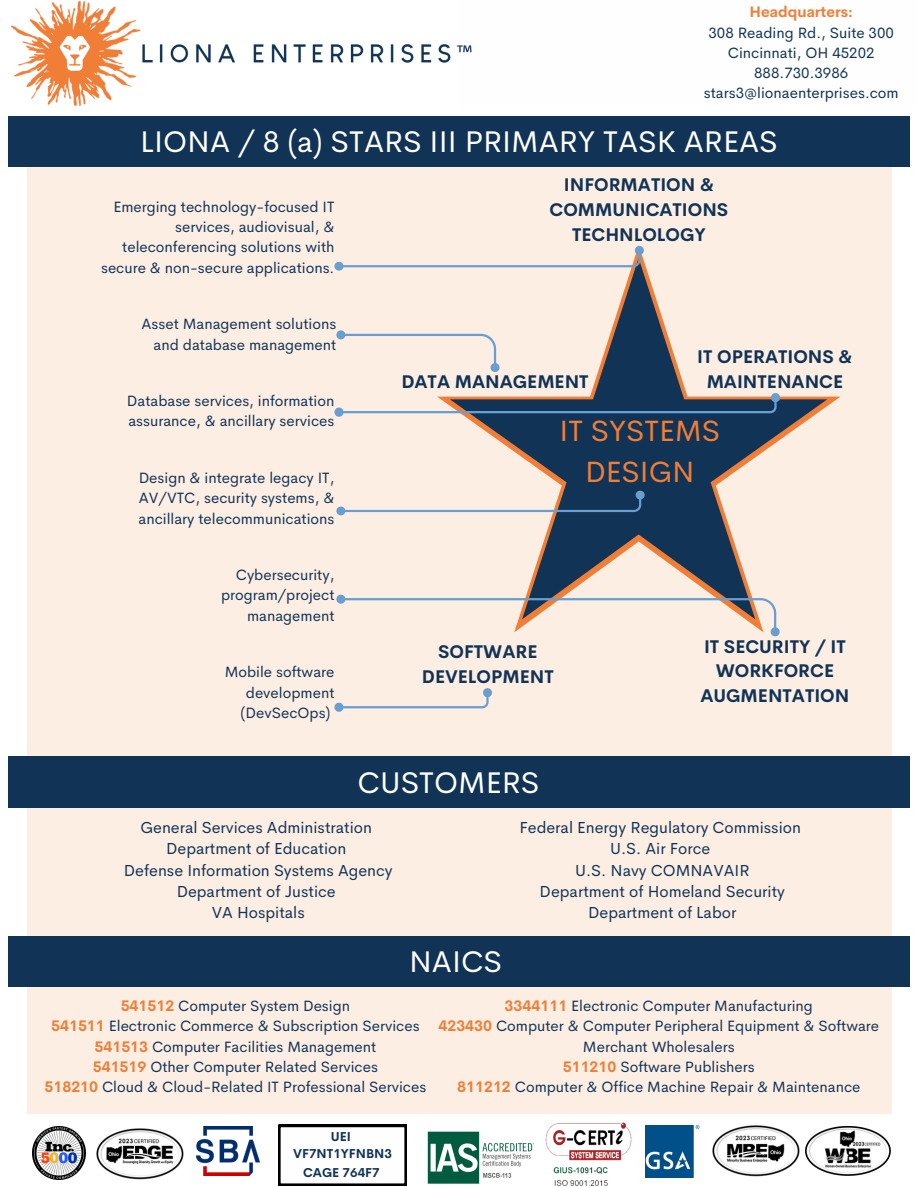
<style>
.page{position:relative;width:918px;height:1188px;background:#fff}
.page>*{position:absolute;margin:0;border:0;box-sizing:border-box;transform-origin:0 0}
.t1{font:30px "Cerebri Sans";color:#fff}
.t2{font:30px "Cerebri Sans";color:#fefefe}
.t3{font:29.4px/41px "Cerebri Sans";color:#f07e35;text-align:center}
.t4{font:700 18px/24.8px "Cerebri Sans";color:#113456;text-align:center}
.t5{font:16.05px/21.3px "Cerebri Sans";color:#113456;text-align:center}
.t6{font:15px/20.2px "Cerebri Sans";color:#113456;text-align:right}
.t7{font:700 15px "Cerebri Sans";color:#f17e37}
.t8{font:700 12.6px/17.2px "Cerebri Sans";color:#113456;text-align:center}
.s1{font-weight:700;color:#f07e35}
</style>
<div class="page">
<div style="left:27px;top:159px;width:864px;height:955px;background:#fdeee4"></div>
<div style="left:8px;top:116px;width:902px;height:50px;background:#113456"></div>
<img style="left:12px;top:1px;width:460px;height:105px">
<svg style="left:468px;top:268px;width:359px;height:325px"></svg>
<div style="left:8px;top:757px;width:902px;height:50px;background:#113456"></div>
<div style="left:8px;top:936px;width:902px;height:51px;background:#113456"></div>
<svg style="left:334px;top:245px;width:312px;height:27px"></svg>
<svg style="left:336px;top:329px;width:165px;height:45px"></svg>
<svg style="left:334px;top:391px;width:448px;height:28px"></svg>
<svg style="left:336px;top:489px;width:310px;height:28px"></svg>
<svg style="left:336px;top:593px;width:444px;height:44px"></svg>
<svg style="left:334px;top:688px;width:158px;height:24px"></svg>
<img style="left:96px;top:1128px;width:88px;height:52px">
<img style="left:32px;top:1126px;width:53px;height:53px">
<img style="left:196px;top:1126px;width:65px;height:50px">
<img style="left:712px;top:1125px;width:88px;height:52px">
<img style="left:805px;top:1126px;width:86px;height:50px">
<img style="left:645px;top:1126px;width:55px;height:51px">
<svg style="left:278px;top:1125px;width:129px;height:61px"></svg>
<img style="left:545px;top:1122px;width:87px;height:64px">
<img style="left:427px;top:1131px;width:107px;height:53px">
<p class="t7" style="left:750px;top:2px;width:105px">Headquarters:</p>
<p class="t6" style="left:704px;top:22px;width:196px;text-align:center">308 Reading Rd., Suite 300<br>Cincinnati, OH 45202<br>888.730.3986 stars3@lionaenterprises.com</p>
<h1 class="t1" style="left:140px;top:122px;width:639px">LIONA / 8 (a) STARS III PRIMARY TASK AREAS</h1>
<p class="t6" style="left:101px;top:197px;width:235px">Emerging technology-focused IT services, audiovisual, &amp; teleconferencing solutions with secure &amp; non-secure applications.</p>
<p class="t6" style="left:142px;top:314px;width:196px">Asset Management solutions and database management</p>
<p class="t6" style="left:127px;top:391px;width:209px;text-align:left">Database services, information assurance, &amp; ancillary services</p>
<p class="t6" style="left:139px;top:468px;width:197px;text-align:justify">Design &amp; integrate legacy IT, AV/VTC, security systems, &amp; ancillary telecommunications</p>
<p class="t6" style="left:221px;top:565px;width:115px">Cybersecurity, program/project management</p>
<p class="t6" style="left:225px;top:662px;width:111px">Mobile software development (DevSecOps)</p>
<p class="t4" style="left:550px;top:173px;width:180px">INFORMATION &amp;<br>COMMUNICATIONS<br>TECHNLOLOGY</p>
<p class="t4" style="left:401px;top:369px;width:189px">DATA MANAGEMENT</p>
<p class="t4" style="left:697px;top:345px;width:157px">IT OPERATIONS &amp;<br>MAINTENANCE</p>
<h2 class="t3" style="left:560px;top:410px;width:162px">IT SYSTEMS<br>DESIGN</h2>
<p class="t4" style="left:422px;top:640px;width:133px">SOFTWARE<br>DEVELOPMENT</p>
<p class="t4" style="left:700px;top:634px;width:151px">IT SECURITY / IT<br>WORKFORCE<br>AUGMENTATION</p>
<h1 class="t1" style="left:358px;top:763px;width:183px">CUSTOMERS</h1>
<p class="t5" style="left:124px;top:817px;width:270px">General Services Administration<br>Department of Education<br>Defense Information Systems Agency<br>Department of Justice<br>VA Hospitals</p>
<p class="t5" style="left:520px;top:817px;width:283px">Federal Energy Regulatory Commission<br>U.S. Air Force<br>U.S. Navy COMNAVAIR<br>Department of Homeland Security<br>Department of Labor</p>
<h1 class="t2" style="left:409px;top:942px;width:95px">NAICS</h1>
<p class="t6" style="left:44px;top:996px;width:383px;text-align:center"><span class="s1">541512</span> Computer System Design<br><span class="s1">541511</span> Electronic Commerce &amp; Subscription Services <span class="s1">541513</span> Computer Facilities Management<br><span class="s1">541519</span> Other Computer Related Services<br><span class="s1">518210</span> Cloud &amp; Cloud-Related IT Professional Services</p>
<p class="t6" style="left:438px;top:996px;width:442px;text-align:center"><span class="s1">3344111</span> Electronic Computer Manufacturing<br><span class="s1">423430</span> Computer &amp; Computer Peripheral Equipment &amp; Software Merchant Wholesalers<br><span class="s1">511210</span> Software Publishers<br><span class="s1">811212</span> Computer &amp; Office Machine Repair &amp; Maintenance</p>
<p class="t8" style="left:293px;top:1128px;width:100px">UEI<br>VF7NT1YFNBN3</p>
<p class="t8" style="left:303px;top:1164px;width:78px">CAGE 764F7</p>
</div>
